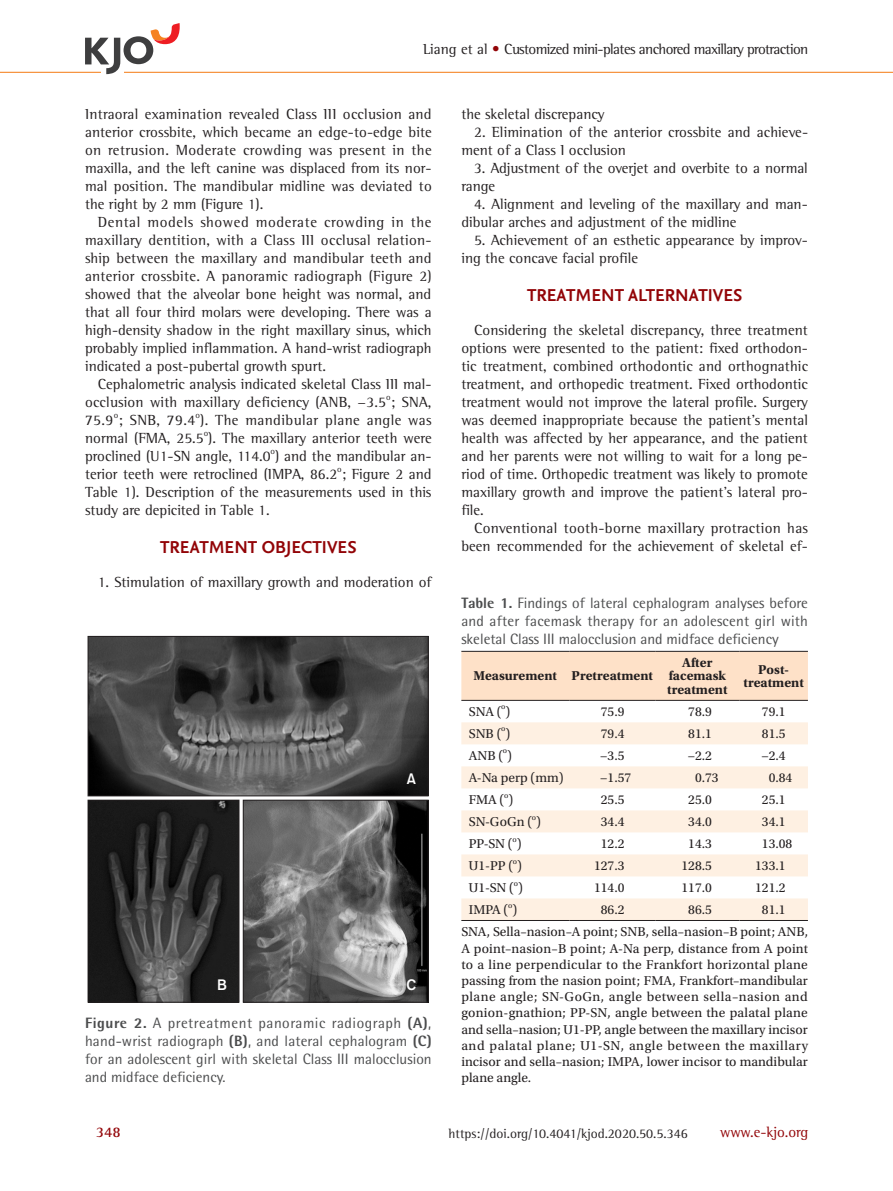
<style>
.page{position:relative;width:893px;height:1191px;background:#fff}
.page>*{position:absolute;margin:0;border:0;box-sizing:border-box;transform-origin:0 0}
.t1{font:700 18px "Nexus Sans";color:#920407}
.t2{font:15px/18px "Rotis Semi Serif Std";color:#231f20}
.t3{font:15px/18px "Rotis Semi Sans Std";color:#4b4c4d;text-align:justify}
.t4{font:15px "Rotis Semi Serif Std";letter-spacing:-.04em;color:#231f20}
.t5{font:15px "Rotis Semi Serif Std";letter-spacing:.03em;color:#231f20}
.t6{font:15px "Rotis Semi Serif Std";color:#920407}
.t7{font:700 15px "Rotis Semi Serif Std";color:#920407}
.t8{font:15px "Gothic 725 BT Bold A";color:#fff}
.t9{font:13.5px/16.2px "Utopia Std";color:#231f20}
.t10{font:700 13.5px/13.5px "Utopia Std";color:#231f20;text-align:center}
.t11{font:13.5px "Rotis Semi Serif Std";color:#231f20}
.t12{font:8.7px "Rotis Semi Serif Std";color:#231f20}
.t13{font:7.8px "Utopia Std";color:#231f20}
.s1{color:#920407}
.s2{font-weight:800}
</style>
<div class="page">
<hr style="left:0;top:72px;width:893px;height:1px;background:#f58220">
<svg style="left:85px;top:23px;width:95px;height:51px"></svg>
<div style="left:461px;top:652px;width:347px;height:48px;background:#fee1c8"></div>
<svg style="left:461px;top:722px;width:347px;height:198px;fill:#fef0e2"></svg>
<hr style="left:461px;top:651px;width:108px;height:1px;background:#231f20">
<hr style="left:569px;top:651px;width:86px;height:1px;background:#231f20">
<hr style="left:655px;top:651px;width:84px;height:1px;background:#231f20">
<hr style="left:739px;top:651px;width:69px;height:1px;background:#231f20">
<hr style="left:461px;top:700px;width:108px;height:1px;background:#231f20">
<hr style="left:569px;top:700px;width:86px;height:1px;background:#231f20">
<hr style="left:655px;top:700px;width:84px;height:1px;background:#231f20">
<hr style="left:739px;top:700px;width:69px;height:1px;background:#231f20">
<hr style="left:461px;top:920px;width:108px;height:1px;background:#231f20">
<hr style="left:569px;top:920px;width:86px;height:1px;background:#231f20">
<hr style="left:655px;top:920px;width:84px;height:1px;background:#231f20">
<hr style="left:739px;top:920px;width:69px;height:1px;background:#231f20">
<svg style="left:88px;top:636px;width:341px;height:366px;background:#4c4b4b"></svg>
<p class="t4" style="left:423px;top:40px;width:387px">Liang et al <span class="s1">•</span> Customized mini-plates anchored maxillary protraction</p>
<p class="t2" style="left:85px;top:105px;width:348px;text-align:justify">Intraoral examination revealed Class III occlusion and anterior crossbite, which became an edge-to-edge bite on retrusion. Moderate crowding was present in the maxilla, and the left canine was displaced from its nor&shy;mal position. The mandibular midline was deviated to the right by 2 mm (Figure 1).</p>
<p class="t2" style="left:85px;top:213px;width:348px;text-align:justify;text-indent:13px">Dental models showed moderate crowding in the maxillary dentition, with a Class III occlusal relation&shy;ship between the maxillary and mandibular teeth and anterior crossbite. A panoramic radiograph (Figure 2) showed that the alveolar bone height was normal, and that all four third molars were developing. There was a high-density shadow in the right maxillary sinus, which probably implied inflammation. A hand-wrist radiograph indicated a post-pubertal growth spurt.</p>
<p class="t2" style="left:85px;top:375px;width:348px;text-align:right">Cephalometric analysis indicated skeletal Class III mal&shy;occlusion with maxillary deficiency (ANB, −3.5 ; SNA,</p>
<p class="t12" style="left:386px;top:392px;width:6px">o</p>
<p class="t5" style="left:85px;top:411px;width:348px">75.9 ; SNB, 79.4 ). The mandibular plane angle was</p>
<p class="t12" style="left:114px;top:410px;width:6px">o</p>
<p class="t12" style="left:195px;top:410px;width:6px">o</p>
<p class="t2" style="left:85px;top:429px;width:348px">normal (FMA, 25.5 ). The maxillary anterior teeth were</p>
<p class="t12" style="left:204px;top:428px;width:6px">o</p>
<p class="t2" style="left:85px;top:447px;width:348px">proclined (U1-SN angle, 114.0 ) and the mandibular an-</p>
<p class="t12" style="left:271px;top:446px;width:6px">o</p>
<p class="t2" style="left:85px;top:465px;width:348px">terior teeth were retroclined (IMPA, 86.2 ; Figure 2 and</p>
<p class="t12" style="left:337px;top:464px;width:6px">o</p>
<p class="t2" style="left:85px;top:483px;width:348px">Table 1). Description of the measurements used in this study are depicited in Table 1.</p>
<p class="t1" style="left:160px;top:536px;width:198px">TREATMENT OBJECTIVES</p>
<p class="t2" style="left:98px;top:573px;width:335px">1. Stimulation of maxillary growth and moderation of</p>
<p class="t8" style="left:407px;top:770px;width:11px">A</p>
<p class="t8" style="left:217px;top:976px;width:11px">B</p>
<p class="t8" style="left:406px;top:976px;width:11px">C</p>
<p class="t3" style="left:85px;top:1014px;width:348px"><span class="s2">Figure 2.</span> A pretreatment panoramic radiograph <span class="s2">(A)</span>, hand-wrist radiograph <span class="s2">(B)</span>, and lateral cephalogram <span class="s2">(C) </span>for an adolescent girl with skeletal Class III malocclusion and midface deficiency.</p>
<p class="t2" style="left:461px;top:105px;width:145px">the skeletal discrepancy</p>
<p class="t2" style="left:461px;top:123px;width:348px;text-indent:13px">2. Elimination of the anterior crossbite and achieve&shy;ment of a Class I occlusion</p>
<p class="t2" style="left:461px;top:159px;width:348px;text-indent:13px">3. Adjustment of the overjet and overbite to a normal range</p>
<p class="t2" style="left:461px;top:195px;width:348px;text-indent:13px">4. Alignment and leveling of the maxillary and man&shy;dibular arches and adjustment of the midline</p>
<p class="t2" style="left:461px;top:231px;width:348px;text-indent:13px">5. Achievement of an esthetic appearance by improv&shy;ing the concave facial profile</p>
<p class="t1" style="left:527px;top:284px;width:217px">TREATMENT ALTERNATIVES</p>
<p class="t2" style="left:461px;top:321px;width:348px;text-align:justify;text-indent:13px">Considering the skeletal discrepancy, three treatment options were presented to the patient: fixed orthodon&shy;tic treatment, combined orthodontic and orthognathic treatment, and orthopedic treatment. Fixed orthodontic treatment would not improve the lateral profile. Surgery was deemed inappropriate because the patient’s mental health was affected by her appearance, and the patient and her parents were not willing to wait for a long pe&shy;riod of time. Orthopedic treatment was likely to promote maxillary growth and improve the patient’s lateral pro&shy;file.</p>
<p class="t2" style="left:461px;top:519px;width:348px;text-align:right">Conventional tooth-borne maxillary protraction has been recommended for the achievement of skeletal ef-</p>
<p class="t3" style="left:461px;top:594px;width:348px"><span class="s2">Table 1.</span> Findings of lateral cephalogram analyses before and after facemask therapy for an adolescent girl with skeletal Class III malocclusion and midface deficiency</p>
<p class="t10" style="left:474px;top:669px;width:181px">Measurement Pretreatment</p>
<p class="t10" style="left:667px;top:656px;width:62px">After facemask treatment</p>
<p class="t10" style="left:743px;top:662px;width:62px">Post&shy;treatment</p>
<p class="t9" style="left:469px;top:703px;width:43px">SNA ( )</p>
<p class="t13" style="left:501px;top:702px;width:6px">o</p>
<p class="t9" style="left:601px;top:703px;width:25px">75.9</p>
<p class="t9" style="left:688px;top:703px;width:25px">78.9</p>
<p class="t9" style="left:762px;top:703px;width:25px">79.1</p>
<p class="t9" style="left:469px;top:725px;width:43px">SNB ( )</p>
<p class="t13" style="left:501px;top:724px;width:6px">o</p>
<p class="t9" style="left:601px;top:725px;width:25px">79.4</p>
<p class="t9" style="left:688px;top:725px;width:25px">81.1</p>
<p class="t9" style="left:762px;top:725px;width:25px">81.5</p>
<p class="t9" style="left:469px;top:747px;width:45px">ANB ( )</p>
<p class="t13" style="left:503px;top:746px;width:6px">o</p>
<p class="t9" style="left:600px;top:747px;width:26px">−3.5</p>
<p class="t9" style="left:688px;top:747px;width:26px">−2.2</p>
<p class="t9" style="left:761px;top:747px;width:26px">−2.4</p>
<p class="t9" style="left:469px;top:769px;width:96px">A-Na perp (mm)</p>
<p class="t9" style="left:600px;top:769px;width:32px">−1.57</p>
<p class="t9" style="left:695px;top:769px;width:25px">0.73</p>
<p class="t9" style="left:769px;top:769px;width:25px">0.84</p>
<p class="t9" style="left:469px;top:791px;width:46px">FMA ( )</p>
<p class="t13" style="left:504px;top:790px;width:6px">o</p>
<p class="t9" style="left:601px;top:791px;width:25px">25.5</p>
<p class="t9" style="left:688px;top:791px;width:25px">25.0</p>
<p class="t9" style="left:762px;top:791px;width:25px">25.1</p>
<p class="t9" style="left:469px;top:813px;width:74px">SN-GoGn ( )</p>
<p class="t13" style="left:532px;top:812px;width:6px">o</p>
<p class="t9" style="left:601px;top:813px;width:25px">34.4</p>
<p class="t9" style="left:688px;top:813px;width:25px">34.0</p>
<p class="t9" style="left:762px;top:813px;width:25px">34.1</p>
<p class="t9" style="left:469px;top:835px;width:54px">PP-SN ( )</p>
<p class="t13" style="left:512px;top:834px;width:6px">o</p>
<p class="t9" style="left:601px;top:835px;width:25px">12.2</p>
<p class="t9" style="left:688px;top:835px;width:25px">14.3</p>
<p class="t9" style="left:762px;top:835px;width:32px">13.08</p>
<p class="t9" style="left:469px;top:857px;width:55px">U1-PP ( )</p>
<p class="t13" style="left:513px;top:856px;width:6px">o</p>
<p class="t9" style="left:594px;top:857px;width:32px">127.3</p>
<p class="t9" style="left:681px;top:857px;width:32px">128.5</p>
<p class="t9" style="left:755px;top:857px;width:32px">133.1</p>
<p class="t9" style="left:469px;top:879px;width:56px">U1-SN ( )</p>
<p class="t13" style="left:514px;top:878px;width:6px">o</p>
<p class="t9" style="left:594px;top:879px;width:32px">114.0</p>
<p class="t9" style="left:681px;top:879px;width:32px">117.0</p>
<p class="t9" style="left:755px;top:879px;width:32px">121.2</p>
<p class="t9" style="left:469px;top:901px;width:50px">IMPA ( )</p>
<p class="t13" style="left:508px;top:901px;width:6px">o</p>
<p class="t9" style="left:601px;top:901px;width:25px">86.2</p>
<p class="t9" style="left:688px;top:901px;width:25px">86.5</p>
<p class="t9" style="left:461px;top:898px;width:348px;line-height:22.4px;text-indent:301px">81.1<br>SNA, Sella–nasion–A point; SNB, sella–nasion–B point; ANB,</p>
<p class="t9" style="left:461px;top:940px;width:348px;text-align:justify">A point–nasion–B point; A-Na perp, distance from A point to a line perpendicular to the Frankfort horizontal plane passing from the nasion point; FMA, Frankfort–mandibular plane angle; SN-GoGn, angle between sella–nasion and gonion-gnathion; PP-SN, angle between the palatal plane and sella–nasion; U1-PP, angle between the maxillary incisor and palatal plane; U1-SN, angle between the maxillary incisor and sella–nasion; IMPA, lower incisor to mandibular plane angle.</p>
<p class="t7" style="left:96px;top:1122px;width:27px">348</p>
<p class="t11" style="left:449px;top:1125px;width:241px">https://doi.org/10.4041/kjod.2020.50.5.346</p>
<p class="t6" style="left:720px;top:1122px;width:90px">www.e-kjo.org</p>
</div>
